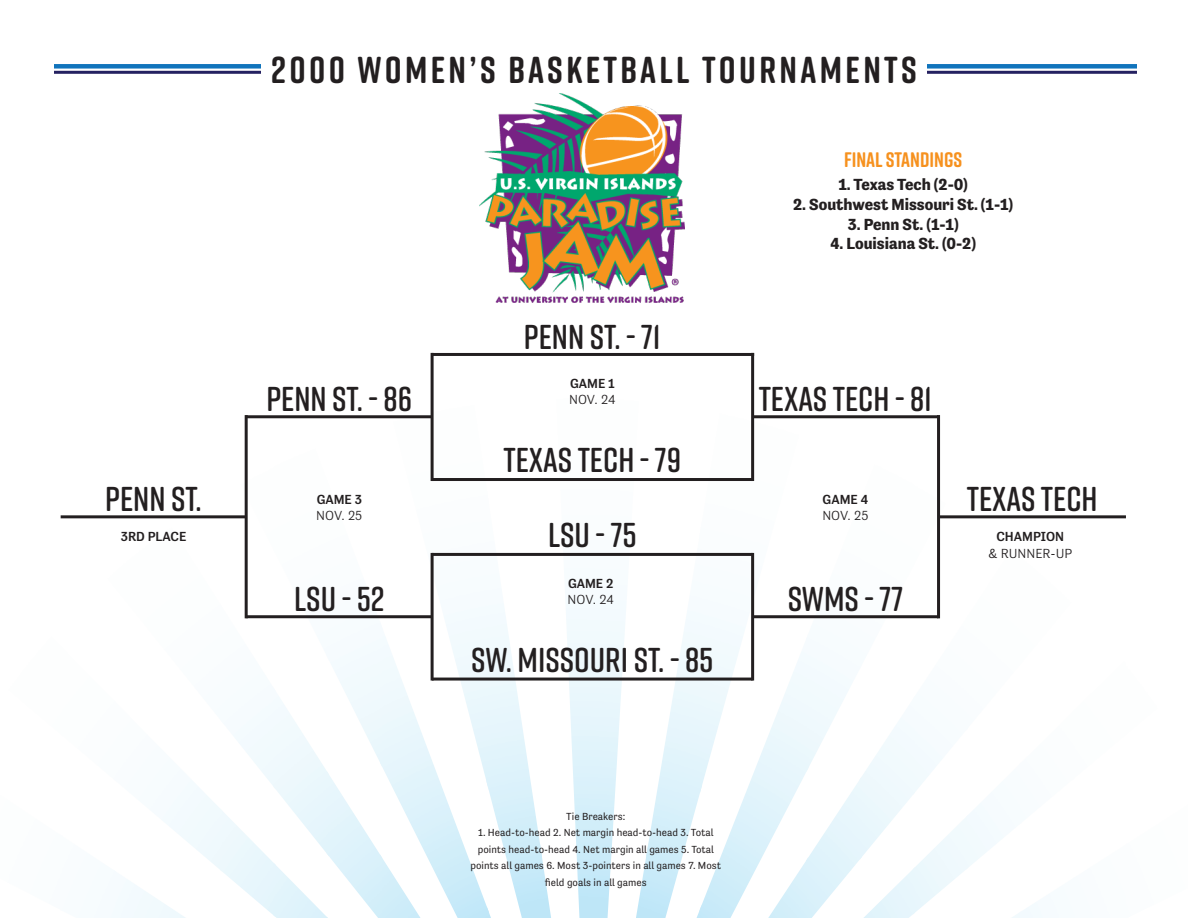
<style>
.page{position:relative;width:1188px;height:918px;background:#fff}
.page>*{position:absolute;margin:0;border:0;box-sizing:border-box;transform-origin:0 0}
.t1{font:700 37.5px "Rift Soft";letter-spacing:.09em;color:#231f20}
.t2{font:600 34.5px "Rift Soft";color:#231f20}
.t3{font:700 21px "Rift Soft";color:#f6911e}
.t4{font:700 16.5px "Tenso";color:#231f20}
.t5{font:500 13.5px "Tenso";color:#231f20}
.t6{font:300 13.5px "Tenso";color:#231f20}
.t7{font:10.5px/16.5px "Tenso";color:#231f20;text-align:center}
</style>
<div class="page">
<img style="left:222px;top:415px;width:51px;height:500px">
<img style="left:540px;top:302px;width:109px;height:616px">
<img style="left:751px;top:352px;width:91px;height:85px">
<img style="left:60px;top:515px;width:56px;height:403px">
<img style="left:273px;top:418px;width:56px;height:500px">
<img style="left:380px;top:384px;width:107px;height:534px">
<img style="left:327px;top:479px;width:55px;height:439px">
<img style="left:702px;top:437px;width:104px;height:481px">
<img style="left:487px;top:491px;width:55px;height:427px">
<img style="left:646px;top:522px;width:56px;height:396px">
<img style="left:806px;top:558px;width:56px;height:360px">
<img style="left:60px;top:705px;width:2px;height:213px">
<img style="left:480px;top:94px;width:205px;height:208px">
<div style="left:54px;top:64px;width:207px;height:5px;background:#1074bc"></div>
<hr style="left:54px;top:71px;width:207px;height:3px;background:#252161">
<div style="left:927px;top:64px;width:210px;height:5px;background:#1074bc"></div>
<hr style="left:927px;top:71px;width:210px;height:3px;background:#252161">
<hr style="left:432px;top:353px;width:322px;height:3px;background:#231f20">
<hr style="left:432px;top:478px;width:321px;height:3px;background:#231f20">
<hr style="left:432px;top:553px;width:321px;height:3px;background:#231f20">
<hr style="left:432px;top:678px;width:321px;height:3px;background:#231f20">
<hr style="left:431px;top:353px;width:3px;height:128px;background:#231f20">
<hr style="left:751px;top:353px;width:3px;height:128px;background:#231f20">
<hr style="left:431px;top:553px;width:3px;height:128px;background:#231f20">
<hr style="left:751px;top:553px;width:3px;height:128px;background:#231f20">
<hr style="left:753px;top:415px;width:185px;height:3px;background:#231f20">
<hr style="left:753px;top:615px;width:185px;height:3px;background:#231f20">
<hr style="left:937px;top:415px;width:3px;height:203px;background:#231f20">
<hr style="left:246px;top:415px;width:186px;height:3px;background:#231f20">
<hr style="left:246px;top:615px;width:186px;height:3px;background:#231f20">
<hr style="left:245px;top:415px;width:3px;height:203px;background:#231f20">
<hr style="left:939px;top:515px;width:187px;height:3px;background:#231f20">
<hr style="left:61px;top:515px;width:185px;height:3px;background:#231f20">
<p class="t2" style="left:105px;top:475px;width:98px">PENN ST.</p>
<p class="t5" style="left:121px;top:529px;width:67px">3RD PLACE</p>
<p class="t1" style="left:271px;top:43px;width:647px">2000 WOMEN’S BASKETBALL TOURNAMENTS</p>
<p class="t3" style="left:844px;top:145px;width:120px">FINAL STANDINGS</p>
<p class="t4" style="left:839px;top:175px;width:131px">1. Texas Tech (2-0)</p>
<p class="t4" style="left:793px;top:195px;width:222px">2. Southwest Missouri St. (1-1)</p>
<p class="t4" style="left:848px;top:215px;width:112px">3. Penn St. (1-1)</p>
<p class="t4" style="left:830px;top:234px;width:147px">4. Louisiana St. (0-2)</p>
<p class="t2" style="left:524px;top:312px;width:138px">PENN ST. - 71</p>
<p class="t2" style="left:266px;top:374px;width:147px">PENN ST. - 86</p>
<p class="t5" style="left:570px;top:375px;width:46px">GAME 1</p>
<p class="t6" style="left:569px;top:392px;width:48px">NOV. 24</p>
<p class="t2" style="left:759px;top:375px;width:175px">TEXAS TECH - 81</p>
<p class="t2" style="left:503px;top:435px;width:179px">TEXAS TECH - 79</p>
<p class="t5" style="left:317px;top:492px;width:47px">GAME 3</p>
<p class="t6" style="left:316px;top:508px;width:48px">NOV. 25</p>
<p class="t2" style="left:548px;top:510px;width:90px">LSU - 75</p>
<p class="t5" style="left:823px;top:492px;width:47px">GAME 4</p>
<p class="t6" style="left:822px;top:508px;width:48px">NOV. 25</p>
<p class="t2" style="left:967px;top:475px;width:132px">TEXAS TECH</p>
<p class="t5" style="left:997px;top:529px;width:69px">CHAMPION</p>
<p class="t6" style="left:989px;top:545px;width:85px">&amp; RUNNER-UP</p>
<p class="t2" style="left:294px;top:574px;width:92px">LSU - 52</p>
<p class="t5" style="left:568px;top:576px;width:47px">GAME 2</p>
<p class="t6" style="left:568px;top:592px;width:48px">NOV. 24</p>
<p class="t2" style="left:788px;top:574px;width:117px">SWMS - 77</p>
<p class="t2" style="left:471px;top:635px;width:244px">SW. MISSOURI ST. - 85</p>
<p class="t7" style="left:566px;top:808px;width:61px">Tie Breakers:</p>
<p class="t7" style="left:470px;top:824px;width:252px">1. Head-to-head 2. Net margin head-to-head 3. Total points head-to-head 4. Net margin all games 5. Total points all games 6. Most 3-pointers in all games 7. Most field goals in all games</p>
</div>
